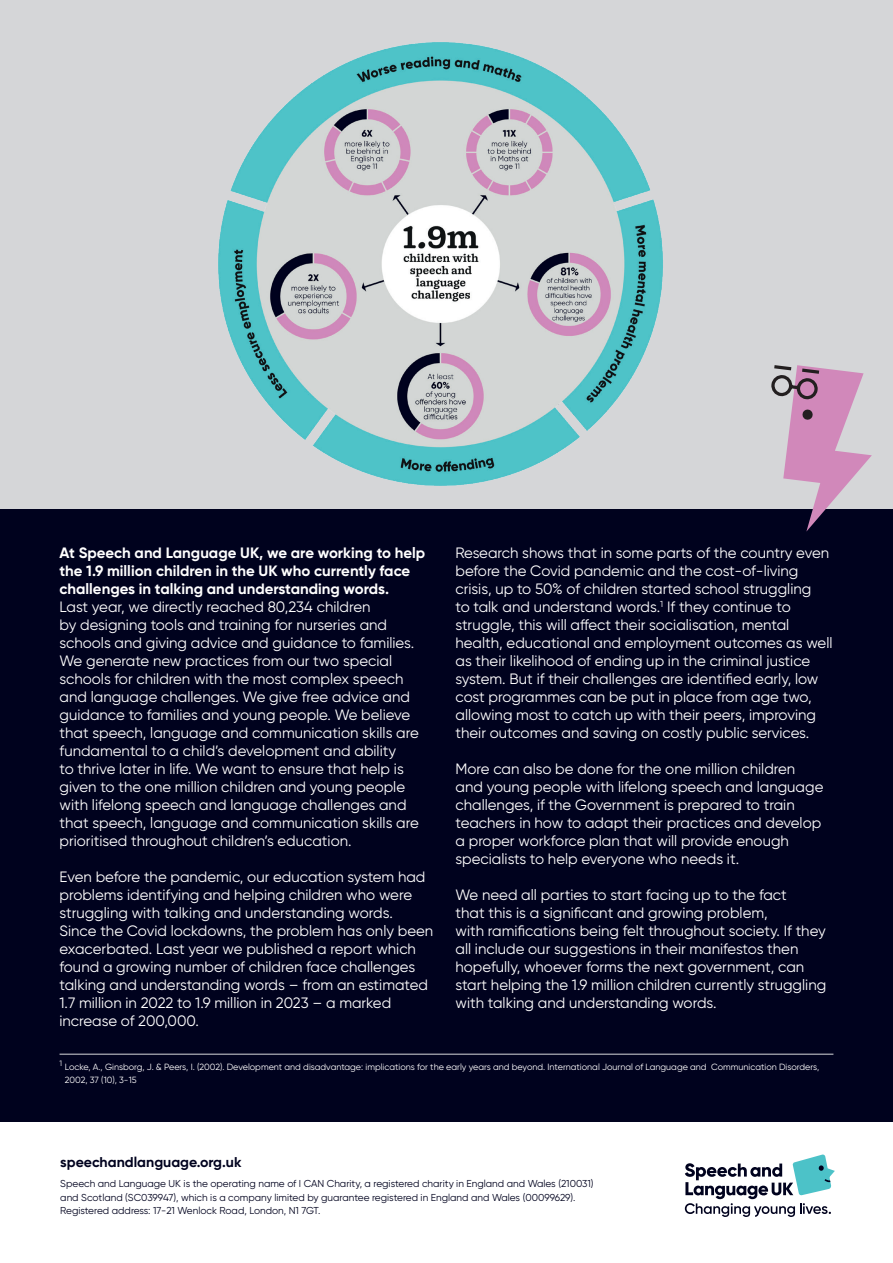
<style>
.page{position:relative;width:893px;height:1263px;background:#fff}
.page>*{position:absolute;margin:0;border:0;box-sizing:border-box;transform-origin:0 0}
.t1{font:15px/18px "Gilroy";color:#fff}
.t2{font:700 15px/18px "Gilroy";color:#fff}
.t3{font:700 14.25px "Gilroy";color:#00021e}
.t4{font:10.05px/13.5px "Gilroy";color:#00021e}
.t5{font:9px/12.6px "Gilroy";color:#fff}
</style>
<div class="page">
<div style="left:0;top:0;width:893px;height:509px;background:#d5d6d8"></div>
<div style="left:0;top:509px;width:893px;height:612px;background:#00021e"></div>
<img style="left:218px;top:42px;width:445px;height:444px">
<hr style="left:60px;top:1054px;width:773px;height:1px;background:#d8d9db">
<svg style="left:771px;top:365px;width:101px;height:166px"></svg>
<svg style="left:685px;top:1154px;width:150px;height:63px"></svg>
<p class="t2" style="left:60px;top:543px;width:367px">At Speech and Language UK, we are working to help the 1.9 million children in the UK who currently face challenges in talking and understanding words.</p>
<p class="t1" style="left:60px;top:597px;width:361px">Last year, we directly reached 80,234 children<br>by designing tools and training for nurseries and schools and giving advice and guidance to families.<br>We generate new practices from our two special schools for children with the most complex speech and language challenges. We give free advice and guidance to families and young people. We believe that speech, language and communication skills are fundamental to a child’s development and ability<br>to thrive later in life. We want to ensure that help is given to the one million children and young people with lifelong speech and language challenges and that speech, language and communication skills are prioritised throughout children’s education.</p>
<p class="t1" style="left:60px;top:867px;width:375px">Even before the pandemic, our education system had problems identifying and helping children who were struggling with talking and understanding words.<br>Since the Covid lockdowns, the problem has only been exacerbated. Last year we published a report which found a growing number of children face challenges talking and understanding words – from an estimated 1.7 million in 2022 to 1.9 million in 2023 – a marked increase of 200,000.</p>
<p class="t5" style="left:65px;top:1061px;width:756px;text-indent:-5px"><sup>1</sup> Locke, A., Ginsborg, J. &amp; Peers, I. (2002). Development and disadvantage: implications for the early years and beyond. International Journal of Language and Communication Disorders,<br>2002, 37 (10), 3-15</p>
<p class="t1" style="left:455px;top:543px;width:379px">Research shows that in some parts of the country even before the Covid pandemic and the cost-of-living crisis, up to 50% of children started school struggling<br>to talk and understand words.<sup>1</sup> If they continue to struggle, this will affect their socialisation, mental health, educational and employment outcomes as well as their likelihood of ending up in the criminal justice system. But if their challenges are identified early, low cost programmes can be put in place from age two, allowing most to catch up with their peers, improving their outcomes and saving on costly public services.</p>
<p class="t1" style="left:455px;top:759px;width:369px">More can also be done for the one million children and young people with lifelong speech and language challenges, if the Government is prepared to train teachers in how to adapt their practices and develop a proper workforce plan that will provide enough specialists to help everyone who needs it.</p>
<p class="t1" style="left:455px;top:885px;width:372px">We need all parties to start facing up to the fact<br>that this is a significant and growing problem,<br>with ramifications being felt throughout society. If they all include our suggestions in their manifestos then hopefully, whoever forms the next government, can start helping the 1.9 million children currently struggling with talking and understanding words.</p>
<p class="t3" style="left:60px;top:1153px;width:183px">speechandlanguage.org.uk</p>
<p class="t4" style="left:60px;top:1177px;width:535px">Speech and Language UK is the operating name of I CAN Charity, a registered charity in England and Wales (210031) and Scotland (SC039947), which is a company limited by guarantee registered in England and Wales (00099629).<br>Registered address: 17-21 Wenlock Road, London, N1 7GT.</p>
</div>
